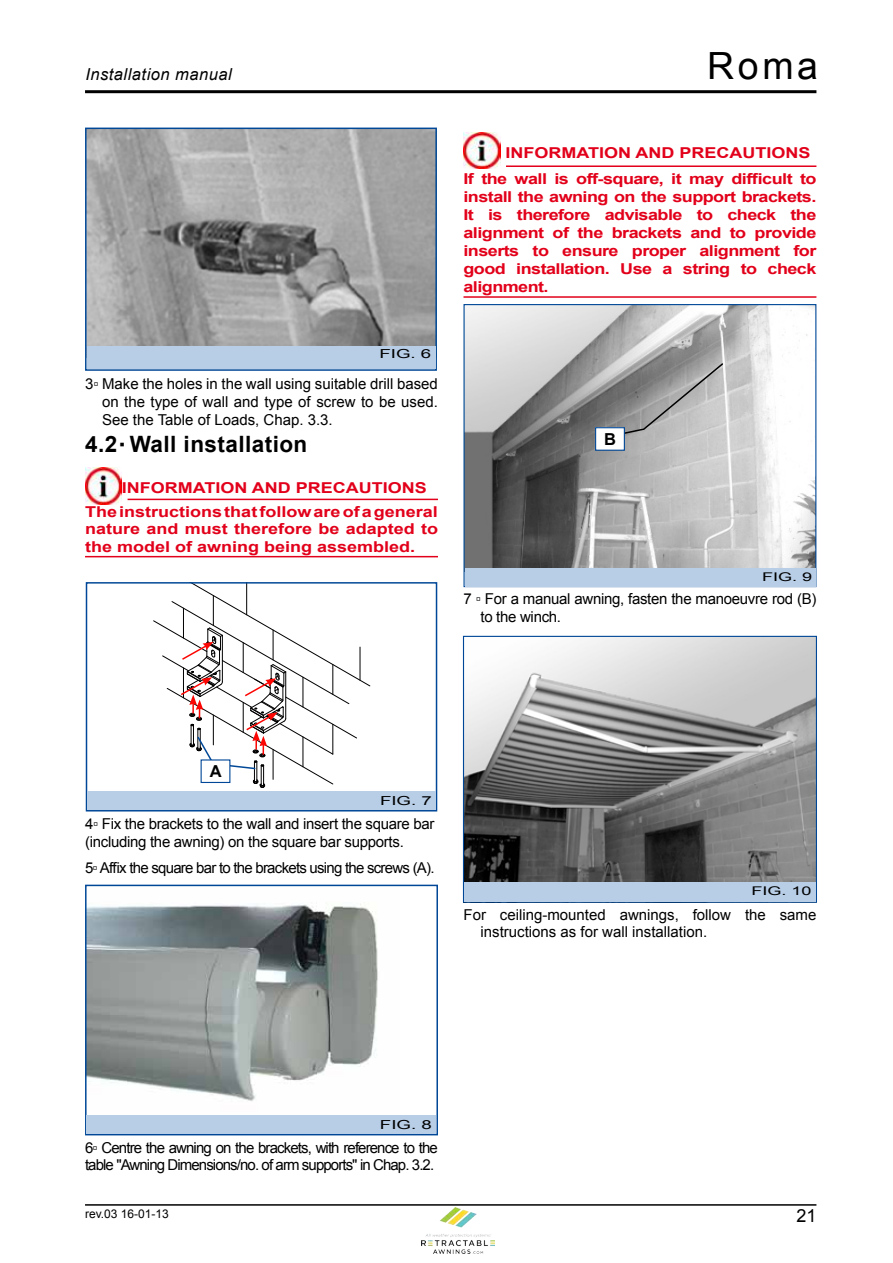
<style>
.page{position:relative;width:893px;height:1263px;background:#fff}
.page>*{position:absolute;margin:0;border:0;box-sizing:border-box;transform-origin:0 0}
.t1{font:37.5px "Arial";color:#000}
.t2{font:700 22.5px "Arial";letter-spacing:.02em;color:#000}
.t3{font:18px "Arial";color:#000}
.t4{font:italic 16.5px "Arial";letter-spacing:.03em;color:#000}
.t5{font:700 16.5px "Arial";color:#000}
.t6{font:700 15px/18px "Arial";color:#e2001a;scale:1.2 1}
.t7{font:15px/18px "Arial";letter-spacing:-.02em;color:#000}
.t8{font:15px/17.4px "Arial";letter-spacing:-.06em;color:#000}
.t9{font:15px/17.4px "Arial";color:#000}
.t10{font:700 15px/25.5px "Arial";letter-spacing:-.03em;color:#e2001a;scale:1.2 1}
.t11{font:15px "Arial";letter-spacing:-.05em;color:#000}
.t12{font:12.45px "Arial";color:#000;scale:1.5 1}
.t13{font:12px "Arial";color:#000}
.t14{font:12px "Arial";color:#000;scale:1.5 1}
.s1{font-size:13.5px}
</style>
<div class="page">
<hr style="left:85px;top:1204px;width:731px;height:2px;background:#000">
<hr style="left:85px;top:90px;width:731px;height:3px;background:#000">
<hr style="left:128px;top:499px;width:310px;height:1px;background:#e2001a">
<hr style="left:85px;top:556px;width:353px;height:1px;background:#e2001a">
<img style="left:88px;top:131px;width:346px;height:215px">
<div style="left:85px;top:128px;width:352px;height:243px;border:2px solid #004897"></div>
<div style="left:87px;top:346px;width:348px;height:23px;background:#b8cee7"></div>
<img style="left:85px;top:468px;width:37px;height:37px">
<div style="left:86px;top:582px;width:351px;height:229px;border:2px solid #004897"></div>
<div style="left:87px;top:791px;width:349px;height:19px;background:#b8cee7"></div>
<svg style="left:153px;top:583px;width:217px;height:205px"></svg>
<div style="left:201px;top:760px;width:29px;height:22px;background:#fff"></div>
<div style="left:201px;top:759px;width:29px;height:24px;border:1px solid #004897"></div>
<img style="left:88px;top:904px;width:312px;height:212px">
<div style="left:85px;top:885px;width:353px;height:250px;border:2px solid #004897"></div>
<div style="left:87px;top:1116px;width:349px;height:18px;background:#b8cee7"></div>
<hr style="left:506px;top:165px;width:310px;height:2px;background:#e2001a">
<hr style="left:463px;top:296px;width:353px;height:2px;background:#e2001a">
<img style="left:463px;top:132px;width:37px;height:37px">
<img style="left:465px;top:306px;width:349px;height:262px">
<div style="left:463px;top:304px;width:353px;height:283px;border:1px solid #004897"></div>
<div style="left:465px;top:568px;width:350px;height:18px;background:#b8cee7"></div>
<svg style="left:614px;top:362px;width:110px;height:75px;background:#a2a2a2"></svg>
<div style="left:596px;top:428px;width:28px;height:22px;background:#fff"></div>
<div style="left:595px;top:427px;width:30px;height:24px;border:1px solid #004897"></div>
<img style="left:465px;top:638px;width:350px;height:244px">
<div style="left:463px;top:636px;width:354px;height:267px;border:1px solid #004897"></div>
<div style="left:464px;top:882px;width:352px;height:19px;background:#b8cee7"></div>
<img style="left:421px;top:1207px;width:73px;height:47px">
<p class="t4" style="left:85px;top:64px;width:148px">Installation manual</p>
<h1 class="t1" style="left:707px;top:40px;width:112px">Roma</h1>
<p class="t12" style="left:379px;top:346px;width:8px">fig</p>
<p class="t12" style="left:410px;top:346px;width:15px">. 6</p>
<p class="t7" style="left:102px;top:375px;width:337px;text-align:justify;text-indent:-17px">3▫ Make the holes in the wall using suitable drill based on the type of wall and type of screw to be used.<br>See the Table of Loads, Chap. 3.3.</p>
<h2 class="t2" style="left:85px;top:429px;width:224px">4.2 <span class="s1">▪</span> Wall installation</h2>
<p class="t6" style="left:85px;top:476px;width:296px;line-height:24px;text-indent:37px">INFORMATION AND PRECAUTIONS<br>The instructions that follow are of a general</p>
<p class="t6" style="left:85px;top:520px;width:296px">nature and must therefore be adapted to the model of awning being assembled.</p>
<p class="t10" style="left:463px;top:141px;width:296px;text-indent:42px">INFORMATION AND PRECAUTIONS<br>If the wall is off-square, it may difficult to</p>
<p class="t6" style="left:463px;top:188px;width:296px;text-align:justify">install the awning on the support brackets.<br>It is therefore advisable to check the alignment of the brackets and to provide inserts to ensure proper alignment for good installation. Use a string to check alignment.</p>
<p class="t5" style="left:604px;top:428px;width:13px">B</p>
<p class="t14" style="left:762px;top:569px;width:8px">fig</p>
<p class="t14" style="left:792px;top:569px;width:15px">. 9</p>
<p class="t7" style="left:480px;top:590px;width:337px;line-height:17.4px;text-indent:-17px">7 ▫ For a manual awning, fasten the manoeuvre rod (B) to the winch.</p>
<p class="t5" style="left:210px;top:760px;width:13px">A</p>
<p class="t12" style="left:380px;top:792px;width:8px">fig</p>
<p class="t12" style="left:411px;top:792px;width:15px">. 7</p>
<p class="t7" style="left:85px;top:814px;width:351px">4▫ Fix the brackets to the wall and insert the square bar (including the awning) on the square bar supports.</p>
<p class="t11" style="left:85px;top:858px;width:351px">5▫ Affix the square bar to the brackets using the screws (A).</p>
<p class="t14" style="left:752px;top:883px;width:8px">fig</p>
<p class="t14" style="left:782px;top:883px;width:22px">. 10</p>
<p class="t9" style="left:480px;top:906px;width:337px;text-indent:-17px">For ceiling-mounted awnings, follow the same instructions as for wall installation.</p>
<p class="t12" style="left:380px;top:1117px;width:8px">fig</p>
<p class="t12" style="left:411px;top:1117px;width:15px">. 8</p>
<p class="t8" style="left:85px;top:1139px;width:354px">6▫ Centre the awning on the brackets, with reference to the table "Awning Dimensions/no. of arm supports" in Chap. 3.2.</p>
<p class="t13" style="left:85px;top:1206px;width:85px">rev.03 16-01-13</p>
<p class="t3" style="left:796px;top:1203px;width:22px">21</p>
</div>
